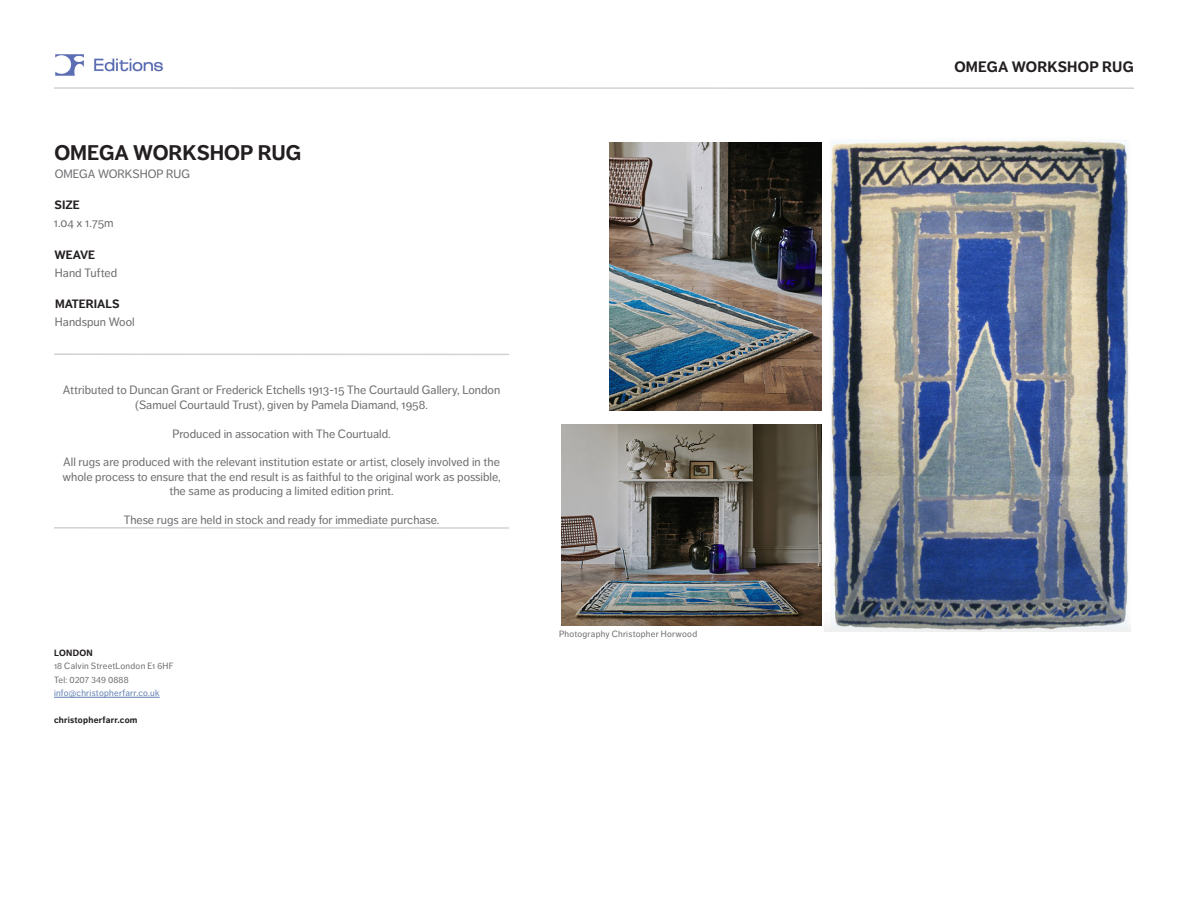
<style>
.page{position:relative;width:1188px;height:918px;background:#fff}
.page>*{position:absolute;margin:0;border:0;box-sizing:border-box;transform-origin:0 0}
.t1{font:700 21px "Dagny OT";color:#231f20}
.t2{font:700 15px "Dagny OT";letter-spacing:.01em;color:#231f20}
.t3{font:12px/18px "Dagny OT";color:#6c6d70}
.t4{font:9px/13.5px "Dagny OT";letter-spacing:.025em;color:#6c6d70}
.t5{font:700 9px "Dagny OT";letter-spacing:.025em;color:#231f20}
.s1{font-weight:700;color:#231f20}
.s2{color:#607eb4}
</style>
<div class="page">
<hr style="left:54px;top:87px;width:1080px;height:2px;background:#d1d2d4">
<hr style="left:54px;top:353px;width:455px;height:2px;background:#d1d2d4">
<hr style="left:54px;top:527px;width:455px;height:2px;background:#d1d2d4">
<hr style="left:54px;top:697px;width:106px;height:1px;background:#607eb4">
<img style="left:55px;top:54px;width:108px;height:22px">
<img style="left:825px;top:140px;width:306px;height:492px">
<img style="left:609px;top:143px;width:213px;height:268px">
<img style="left:561px;top:424px;width:261px;height:201px">
<p class="t1" style="left:54px;top:140px;width:249px">OMEGA WORKSHOP RUG</p>
<p class="t3" style="left:55px;top:165px;width:137px">OMEGA WORKSHOP RUG</p>
<p class="t3" style="left:54px;top:196px;width:61px"><span class="s1">SIZE<br></span>1.04 x 1.75m</p>
<p class="t3" style="left:55px;top:246px;width:64px"><span class="s1">WEAVE<br></span>Hand Tufted</p>
<p class="t3" style="left:55px;top:295px;width:81px"><span class="s1">MATERIALS<br></span>Handspun Wool</p>
<p class="t3" style="left:63px;top:381px;width:439px">Attributed to Duncan Grant or Frederick Etchells 1913-15 The Courtauld Gallery, London</p>
<p class="t3" style="left:135px;top:396px;width:294px">(Samuel Courtauld Trust), given by Pamela Diamand, 1958.</p>
<p class="t3" style="left:173px;top:425px;width:220px">Produced in assocation with The Courtuald.</p>
<p class="t3" style="left:62px;top:455px;width:440px;line-height:14.4px;text-align:center">All rugs are produced with the relevant institution estate or artist, closely involved in the whole process to ensure that the end result is as faithful to the original work as possible, the same as producing a limited edition print.</p>
<p class="t3" style="left:124px;top:511px;width:317px">These rugs are held in stock and ready for immediate purchase.</p>
<p class="t4" style="left:54px;top:646px;width:121px"><span class="s1">LONDON<br></span>18 Calvin StreetLondon E1 6HF<br>Tel: 0207 349 0888 <span class="s2">info@christopherfarr.co.uk</span></p>
<p class="t5" style="left:54px;top:715px;width:85px">christopherfarr.com</p>
<p class="t4" style="left:559px;top:628px;width:140px">Photography Christopher Horwood</p>
<p class="t2" style="left:954px;top:57px;width:181px">OMEGA WORKSHOP RUG</p>
</div>
